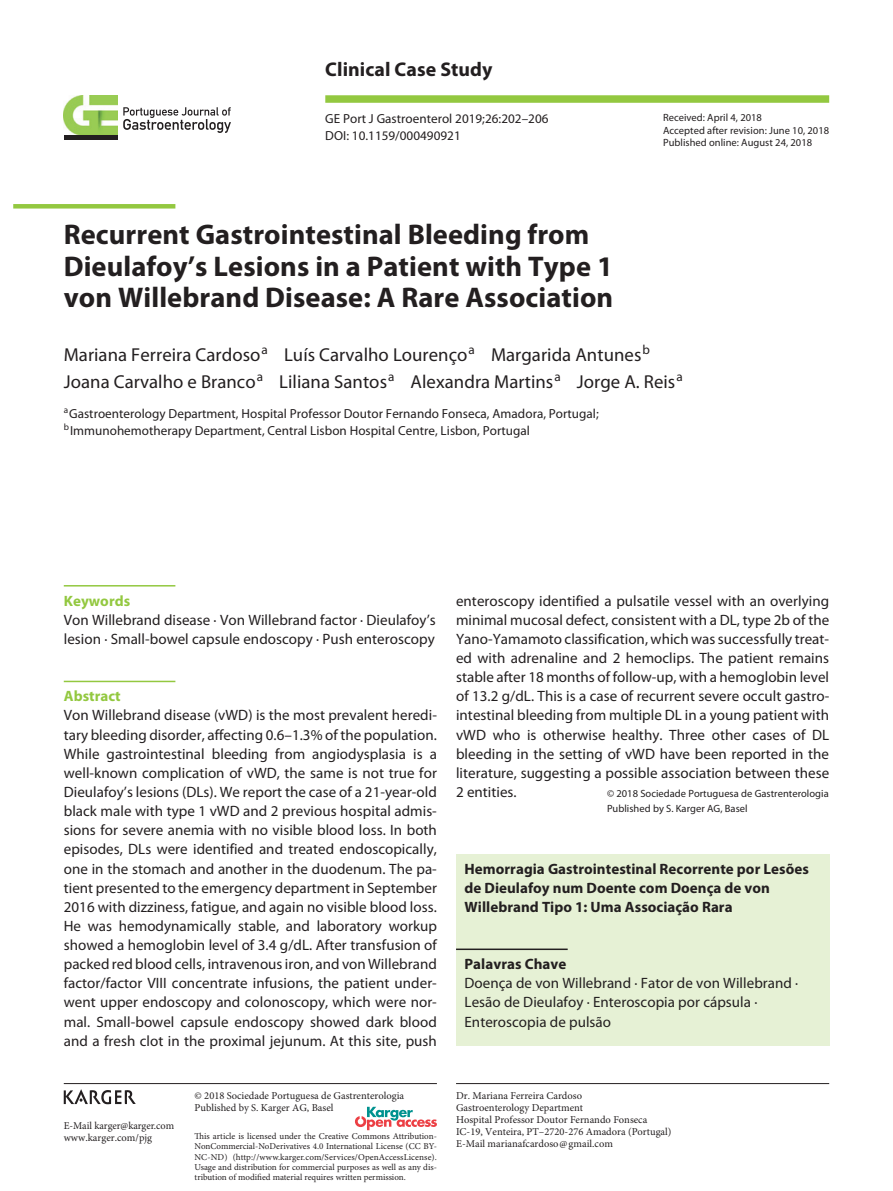
<style>
.page{position:relative;width:893px;height:1191px;background:#fff}
.page>*{position:absolute;margin:0;border:0;box-sizing:border-box;transform-origin:0 0}
.t1{font:700 28.5px/31.5px "Myriad Pro";letter-spacing:.005em;color:#231f20}
.t2{font:700 19.8px "Myriad Pro";letter-spacing:.005em;color:#231f20}
.t3{font:18.75px/27px "Myriad Pro";letter-spacing:.005em;color:#231f20}
.t4{font:15px/19px "Myriad Pro";letter-spacing:.005em;color:#231f20}
.t5{font:700 15px/19.2px "Myriad Pro";letter-spacing:.005em;color:#231f20}
.t6{font:700 15px "Myriad Pro";letter-spacing:.005em;color:#93c840}
.t7{font:13.2px/17px "Myriad Pro";letter-spacing:.005em;color:#231f20}
.t8{font:10.5px/12px "Minion Pro";color:#231f20}
.t9{font:10.5px/12.8px "Myriad Pro";letter-spacing:.005em;color:#231f20}
.t10{font:9px/10.2px "Minion Pro";color:#231f20;text-align:justify}
</style>
<div class="page">
<hr style="left:64px;top:1083px;width:373px;height:1px;background:#231f20">
<div style="left:325px;top:95px;width:504px;height:8px;background:#93c840"></div>
<hr style="left:456px;top:1083px;width:373px;height:1px;background:#231f20">
<div style="left:456px;top:854px;width:373px;height:191px;background:#e6f1d5"></div>
<hr style="left:13px;top:204px;width:162px;height:4px;background:#93c840">
<svg style="left:123px;top:107px;width:108px;height:26px"></svg>
<img style="left:64px;top:95px;width:54px;height:40px">
<hr style="left:64px;top:135px;width:54px;height:4px;background:#231f20">
<hr style="left:64px;top:585px;width:111px;height:1px;background:#93c840">
<hr style="left:64px;top:680px;width:111px;height:2px;background:#93c840">
<hr style="left:456px;top:948px;width:112px;height:2px;background:#231f20">
<svg style="left:355px;top:1106px;width:82px;height:24px"></svg>
<img style="left:64px;top:1089px;width:71px;height:16px">
<h2 class="t2" style="left:325px;top:58px;width:169px">Clinical Case Study</h2>
<p class="t7" style="left:325px;top:110px;width:225px">GE Port J Gastroenterol 2019;26:202–206</p>
<p class="t7" style="left:325px;top:127px;width:137px">DOI: 10.1159/000490921</p>
<p class="t9" style="left:663px;top:111px;width:168px">Received: April 4, 2018<br>Accepted after revision: June 10, 2018<br>Published online: August 24, 2018</p>
<h1 class="t1" style="left:64px;top:219px;width:551px">Recurrent Gastrointestinal Bleeding from<br>Dieulafoy’s Lesions in a Patient with Type 1 von Willebrand Disease: A Rare Association</h1>
<p class="t3" style="left:64px;top:341px;width:620px">Mariana Ferreira Cardoso<sup>a</sup> Luís Carvalho Lourenço<sup>a</sup> Margarida Antunes<sup>b<br></sup>Joana Carvalho e Branco<sup>a</sup> Liliana Santos<sup>a</sup> Alexandra Martins<sup>a</sup> Jorge A. Reis<sup>a</sup></p>
<p class="t7" style="left:64px;top:405px;width:536px"><sup>a</sup>Gastroenterology Department, Hospital Professor Doutor Fernando Fonseca, Amadora, Portugal; <sup>b</sup>Immunohemotherapy Department, Central Lisbon Hospital Centre, Lisbon, Portugal</p>
<p class="t6" style="left:64px;top:592px;width:68px">Keywords</p>
<p class="t4" style="left:64px;top:610px;width:373px">Von Willebrand disease · Von Willebrand factor · Dieulafoy’s lesion · Small-bowel capsule endoscopy · Push enteroscopy</p>
<p class="t6" style="left:64px;top:688px;width:59px">Abstract</p>
<p class="t4" style="left:64px;top:706px;width:375px;text-align:justify">Von Willebrand disease (vWD) is the most prevalent heredi&shy;tary bleeding disorder, affecting 0.6–1.3% of the population.<br>While gastrointestinal bleeding from angiodysplasia is a well-known complication of vWD, the same is not true for Dieulafoy’s lesions (DLs). We report the case of a 21-year-old black male with type 1 vWD and 2 previous hospital admis&shy;sions for severe anemia with no visible blood loss. In both episodes, DLs were identified and treated endoscopically, one in the stomach and another in the duodenum. The pa&shy;tient presented to the emergency department in September 2016 with dizziness, fatigue, and again no visible blood loss.<br>He was hemodynamically stable, and laboratory workup showed a hemoglobin level of 3.4 g/dL. After transfusion of packed red blood cells, intravenous iron, and von Willebrand factor/factor VIII concentrate infusions, the patient under&shy;went upper endoscopy and colonoscopy, which were nor&shy;mal. Small-bowel capsule endoscopy showed dark blood and a fresh clot in the proximal jejunum. At this site, push</p>
<p class="t8" style="left:64px;top:1119px;width:112px;line-height:12.8px">E-Mail karger@karger.com www.karger.com/pjg</p>
<p class="t8" style="left:195px;top:1089px;width:211px">© 2018 Sociedade Portuguesa de Gastrenterologia<br>Published by S. Karger AG, Basel</p>
<p class="t10" style="left:195px;top:1131px;width:244px">This article is licensed under the Creative Commons Attribution-NonCommercial-NoDerivatives 4.0 International License (CC BY-NC-ND) (http://www.karger.com/Services/OpenAccessLicense).<br>Usage and distribution for commercial purposes as well as any dis&shy;tribution of modified material requires written permission.</p>
<p class="t4" style="left:456px;top:591px;width:375px;text-align:justify">enteroscopy identified a pulsatile vessel with an overlying minimal mucosal defect, consistent with a DL, type 2b of the Yano-Yamamoto classification, which was successfully treat&shy;ed with adrenaline and 2 hemoclips. The patient remains stable after 18 months of follow-up, with a hemoglobin level of 13.2 g/dL. This is a case of recurrent severe occult gastro&shy;intestinal bleeding from multiple DL in a young patient with vWD who is otherwise healthy. Three other cases of DL bleeding in the setting of vWD have been reported in the literature, suggesting a possible association between these 2 entities.</p>
<p class="t9" style="left:607px;top:786px;width:223px;line-height:14.7px">© 2018 Sociedade Portuguesa de Gastrenterologia<br>Published by S. Karger AG, Basel</p>
<p class="t5" style="left:465px;top:859px;width:346px">Hemorragia Gastrointestinal Recorrente por Lesões de Dieulafoy num Doente com Doença de von<br>Willebrand Tipo 1: Uma Associação Rara</p>
<p class="t5" style="left:465px;top:954px;width:103px">Palavras Chave</p>
<p class="t4" style="left:465px;top:974px;width:335px">Doença de von Willebrand · Fator de von Willebrand ·<br>Lesão de Dieulafoy · Enteroscopia por cápsula ·<br>Enteroscopia de pulsão</p>
<p class="t8" style="left:456px;top:1089px;width:217px">Dr. Mariana Ferreira Cardoso<br>Gastroenterology Department<br>Hospital Professor Doutor Fernando Fonseca IC-19, Venteira, PT–2720-276 Amadora (Portugal)<br>E-Mail marianafcardoso@gmail.com</p>
</div>
